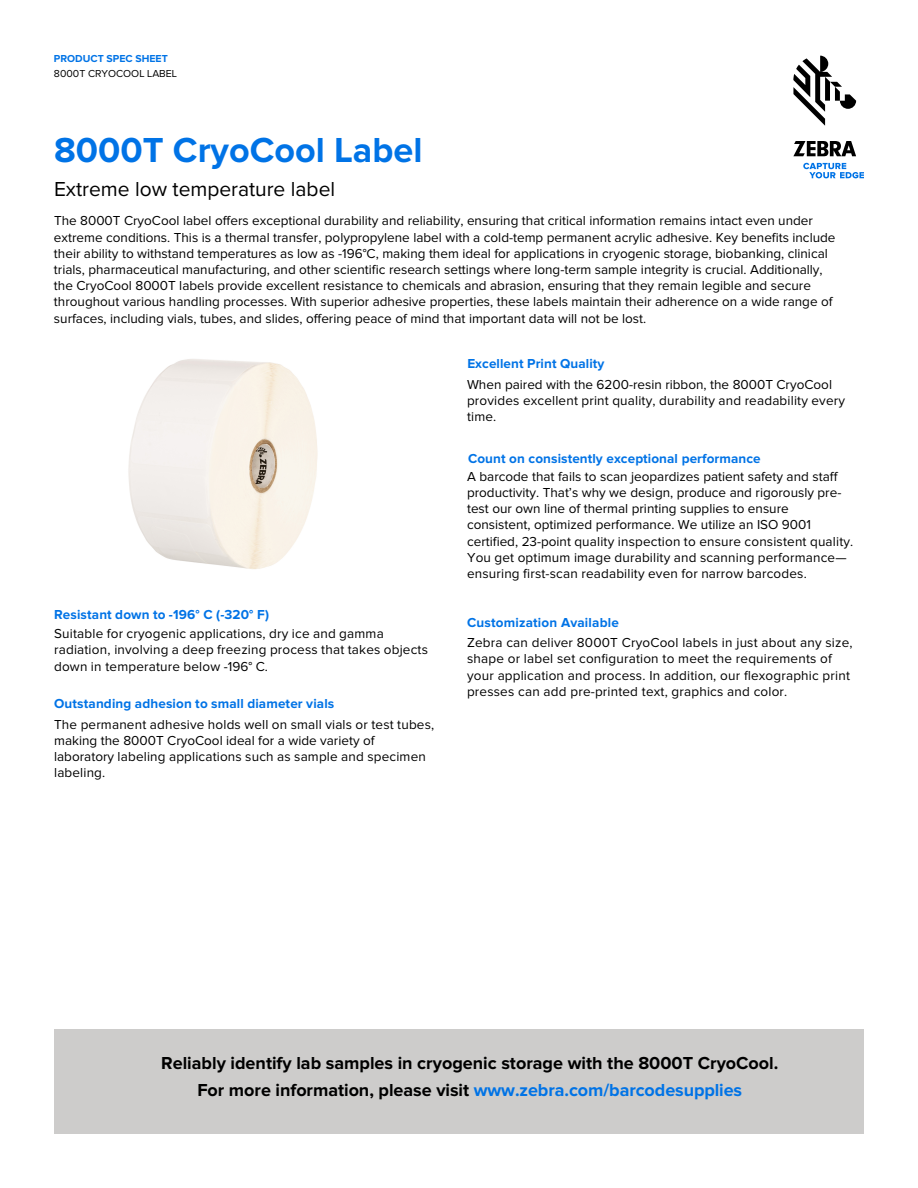
<style>
.page{position:relative;width:918px;height:1188px;background:#fff}
.page>*{position:absolute;margin:0;border:0;box-sizing:border-box;transform-origin:0 0}
.t1{font:700 36px "Proxima Nova";color:#0073e6}
.t2{font:21px "Proxima Nova";color:#000}
.t3{font:700 18px/27px "Proxima Nova";color:#000;text-align:center}
.t4{font:13.5px/16.2px "Proxima Nova";color:#000}
.t5{font:700 13.5px "Proxima Nova";letter-spacing:.01em;color:#0073e6}
.t6{font:10.5px "Proxima Nova";color:#000}
.t7{font:700 10.5px "Proxima Nova";color:#0073e6}
.s1{color:#0073e6}
</style>
<div class="page">
<svg style="left:793px;top:56px;width:63px;height:70px"></svg>
<svg style="left:793px;top:141px;width:63px;height:15px"></svg>
<svg style="left:803px;top:163px;width:61px;height:15px"></svg>
<div style="left:54px;top:1030px;width:810px;height:104px;background:#cdcccb"></div>
<img style="left:128px;top:359px;width:190px;height:210px">
<p class="t7" style="left:54px;top:53px;width:115px">PRODUCT SPEC SHEET</p>
<p class="t6" style="left:54px;top:68px;width:125px">8000T CRYOCOOL LABEL</p>
<h1 class="t1" style="left:54px;top:129px;width:370px">8000T CryoCool Label</h1>
<h2 class="t2" style="left:54px;top:179px;width:283px">Extreme low temperature label</h2>
<p class="t4" style="left:54px;top:213px;width:783px">The 8000T CryoCool label offers exceptional durability and reliability, ensuring that critical information remains intact even under extreme conditions. This is a thermal transfer, polypropylene label with a cold-temp permanent acrylic adhesive. Key benefits include their ability to withstand temperatures as low as -196°C, making them ideal for applications in cryogenic storage, biobanking, clinical trials, pharmaceutical manufacturing, and other scientific research settings where long-term sample integrity is crucial. Additionally, the CryoCool 8000T labels provide excellent resistance to chemicals and abrasion, ensuring that they remain legible and secure throughout various handling processes. With superior adhesive properties, these labels maintain their adherence on a wide range of surfaces, including vials, tubes, and slides, offering peace of mind that important data will not be lost.</p>
<p class="t5" style="left:467px;top:356px;width:139px">Excellent Print Quality</p>
<p class="t4" style="left:467px;top:377px;width:380px">When paired with the 6200-resin ribbon, the 8000T CryoCool provides excellent print quality, durability and readability every time.</p>
<p class="t5" style="left:54px;top:607px;width:216px">Resistant down to -196° C (-320° F)</p>
<p class="t4" style="left:54px;top:627px;width:375px;line-height:15.3px">Suitable for cryogenic applications, dry ice and gamma radiation, involving a deep freezing process that takes objects</p>
<p class="t4" style="left:54px;top:658px;width:215px">down in temperature below -196° C.</p>
<p class="t5" style="left:54px;top:696px;width:282px">Outstanding adhesion to small diameter vials</p>
<p class="t4" style="left:54px;top:717px;width:382px">The permanent adhesive holds well on small vials or test tubes, making the 8000T CryoCool ideal for a wide variety of laboratory labeling applications such as sample and specimen labeling.</p>
<p class="t5" style="left:468px;top:451px;width:294px">Count on consistently exceptional performance</p>
<p class="t4" style="left:467px;top:469px;width:388px">A barcode that fails to scan jeopardizes patient safety and staff productivity. That’s why we design, produce and rigorously pre&shy;test our own line of thermal printing supplies to ensure consistent, optimized performance. We utilize an ISO 9001 certified, 23-point quality inspection to ensure consistent quality.<br>You get optimum image durability and scanning performance— ensuring first-scan readability even for narrow barcodes.</p>
<p class="t5" style="left:467px;top:614px;width:153px">Customization Available</p>
<p class="t4" style="left:467px;top:635px;width:387px">Zebra can deliver 8000T CryoCool labels in just about any size, shape or label set configuration to meet the requirements of your application and process. In addition, our flexographic print presses can add pre-printed text, graphics and color.</p>
<h3 class="t3" style="left:161px;top:1050px;width:619px">Reliably identify lab samples in cryogenic storage with the 8000T CryoCool.<br>For more information, please visit <span class="s1">www.zebra.com/barcodesupplies</span></h3>
</div>
